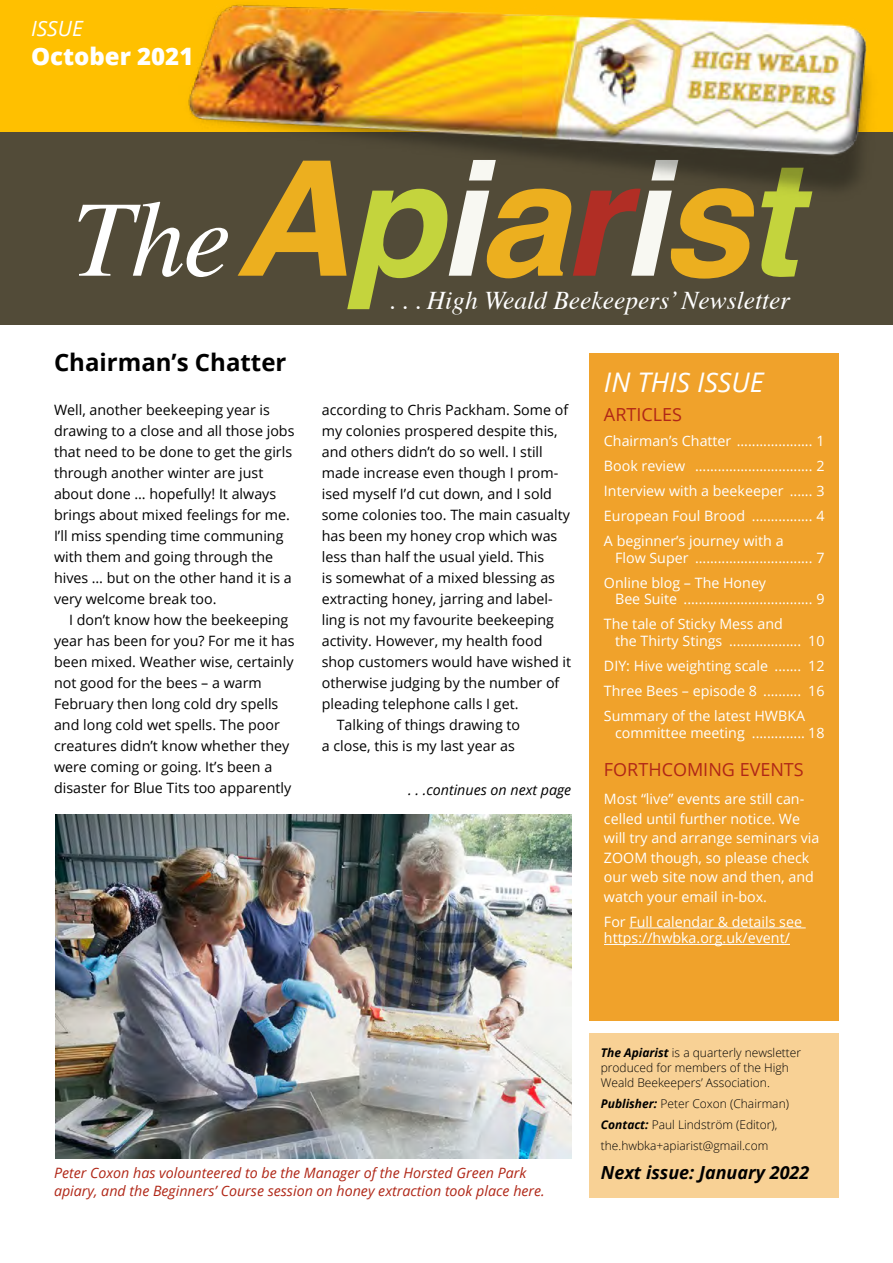
<style>
.page{position:relative;width:893px;height:1263px;background:#fff}
.page>*{position:absolute;margin:0;border:0;box-sizing:border-box;transform-origin:0 0}
.t1{font:italic 108.75px "Times";color:#fff}
.t2{font:italic 27px "Open Sans";color:#fff}
.t3{font:italic 25.5px "Times";color:#fff}
.t4{font:700 24px "Open Sans";color:#000}
.t5{font:800 24px "Open Sans";color:#fff}
.t6{font:italic 21px "Open Sans";color:#fff}
.t7{font:18px "Open Sans";color:#b02717}
.t8{font:italic 700 18px "Open Sans";color:#000}
.t9{font:14.25px/21px "Open Sans";color:#000}
.t10{font:14.25px/25px "Open Sans";color:#fff}
.t11{font:italic 14.25px/18px "Open Sans";color:#b02717}
.t12{font:italic 14.25px "Open Sans";color:#000}
.t13{font:300 12px/15px "Open Sans";color:#000}
.s1{font-family:"Helvetica";font-weight:700;font-size:159.75px;color:#ecaf1f}
.s2{font-family:"Helvetica";font-weight:700;font-size:159.75px;color:#c4d43d}
.s3{font-family:"Helvetica";font-weight:700;font-size:159.75px;color:#f8f8f2}
.s4{font-family:"Helvetica";font-weight:700;font-size:159.75px;color:#b12e25}
.s5{font-weight:700;font-style:italic}
</style>
<div class="page">
<div style="left:0;top:131px;width:893px;height:194px;background:#524b38"></div>
<div style="left:0;top:0;width:893px;height:132px;background:#ffc000"></div>
<img style="left:188px;top:4px;width:683px;height:186px">
<div style="left:589px;top:354px;width:250px;height:667px;background:#f0a22b"></div>
<hr style="left:629px;top:927px;width:177px;height:1px;background:#fff">
<hr style="left:604px;top:944px;width:186px;height:1px;background:#fff">
<div style="left:589px;top:1033px;width:250px;height:164px;background:#f8d195"></div>
<img style="left:55px;top:815px;width:516px;height:344px">
<h3 class="t6" style="left:31px;top:14px;width:53px">ISSUE</h3>
<h3 class="t5" style="left:31px;top:38px;width:164px">October 2021</h3>
<h1 class="t1" style="left:72px;top:145px;width:727px">The<span class="s1">A</span><span class="s2">p</span><span class="s3">i</span><span class="s1">a</span><span class="s4">r</span><span class="s3">i</span><span class="s1">s</span><span class="s2">t</span></h1>
<h3 class="t3" style="left:388px;top:279px;width:404px">. . . High Weald Beekeepers’ Newsletter</h3>
<h3 class="t4" style="left:54px;top:346px;width:234px">Chairman’s Chatter</h3>
<p class="t9" style="left:54px;top:399px;width:242px">Well, another beekeeping year is drawing to a close and all those jobs that need to be done to get the girls through another winter are just about done … hopefully! It always brings about mixed feelings for me.<br>I’ll miss spending time communing with them and going through the hives … but on the other hand it is a very welcome break too.</p>
<p class="t9" style="left:54px;top:609px;width:242px;text-indent:15px">I don’t know how the beekeeping year has been for you? For me it has been mixed. Weather wise, certainly not good for the bees – a warm February then long cold dry spells and long cold wet spells. The poor creatures didn’t know whether they were coming or going. It’s been a disaster for Blue Tits too apparently</p>
<p class="t9" style="left:322px;top:399px;width:248px">according to Chris Packham. Some of</p>
<p class="t9" style="left:322px;top:420px;width:237px">my colonies prospered despite this,</p>
<p class="t9" style="left:322px;top:441px;width:223px">and others didn’t do so well. I still</p>
<p class="t9" style="left:322px;top:462px;width:238px">made increase even though I prom-</p>
<p class="t9" style="left:322px;top:483px;width:232px">ised myself I’d cut down, and I sold</p>
<p class="t9" style="left:322px;top:504px;width:250px">some colonies too. The main casualty</p>
<p class="t9" style="left:322px;top:525px;width:237px">has been my honey crop which was</p>
<p class="t9" style="left:322px;top:546px;width:224px">less than half the usual yield. This</p>
<p class="t9" style="left:322px;top:567px;width:235px">is somewhat of a mixed blessing as</p>
<p class="t9" style="left:322px;top:588px;width:232px">extracting honey, jarring and label-</p>
<p class="t9" style="left:322px;top:609px;width:234px">ling is not my favourite beekeeping</p>
<p class="t9" style="left:322px;top:630px;width:222px">activity. However, my health food</p>
<p class="t9" style="left:322px;top:651px;width:251px">shop customers would have wished it</p>
<p class="t9" style="left:322px;top:672px;width:239px">otherwise judging by the number of</p>
<p class="t9" style="left:322px;top:693px;width:198px">pleading telephone calls I get.</p>
<p class="t9" style="left:337px;top:714px;width:185px">Talking of things drawing to</p>
<p class="t9" style="left:322px;top:735px;width:195px">a close, this is my last year as</p>
<p class="t12" style="left:408px;top:780px;width:165px">. . .continues on next page</p>
<h2 class="t2" style="left:604px;top:363px;width:161px">IN THIS ISSUE</h2>
<p class="t7" style="left:604px;top:402px;width:80px">ARTICLES</p>
<p class="t10" style="left:604px;top:428px;width:222px;text-align:justify">Chairman’s Chatter .................... 1<br>Book review ............................... 2<br>Interview with a beekeeper ...... 3<br>European Foul Brood ................ 4<br>A beginner’s journey with a</p>
<p class="t10" style="left:604px;top:545px;width:222px;text-indent:11px">Flow Super ............................... 7<br>Online blog – The Honey</p>
<p class="t10" style="left:604px;top:586px;width:222px;text-indent:11px">Bee Suite .................................. 9<br>The tale of Sticky Mess and</p>
<p class="t10" style="left:604px;top:628px;width:222px;text-align:justify;text-indent:11px">the Thirty Stings ................... 10<br>DIY: Hive weighting scale ....... 12<br>Three Bees – episode 8 .......... 16<br>Summary of the latest HWBKA</p>
<p class="t10" style="left:615px;top:719px;width:211px">committee meeting .............. 18</p>
<p class="t7" style="left:604px;top:757px;width:201px">FORTHCOMING EVENTS</p>
<p class="t10" style="left:604px;top:789px;width:217px;line-height:19.5px">Most “live” events are still can&shy;celled until further notice. We will try and arrange seminars via<br>ZOOM though, so please check our web site now and then, and watch your email in-box.</p>
<p class="t10" style="left:604px;top:913px;width:200px;line-height:16.5px">For Full calendar &amp; details see https://hwbka.org.uk/event/</p>
<p class="t11" style="left:54px;top:1163px;width:492px">Peter Coxon has volounteered to be the Manager of the Horsted Green Park apiary, and the Beginners’ Course session on honey extraction took place here.</p>
<p class="t13" style="left:601px;top:1044px;width:202px"><span class="s5">The Apiarist</span> is a quarterly newsletter produced for members of the High<br>Weald Beekeepers’ Association.</p>
<p class="t13" style="left:601px;top:1092px;width:190px;line-height:21px"><span class="s5">Publisher:</span> Peter Coxon (Chairman)<br><span class="s5">Contact:</span> Paul Lindström (Editor), the.hwbka+apiarist@gmail.com</p>
<p class="t8" style="left:601px;top:1160px;width:210px">Next issue: January 2022</p>
</div>
